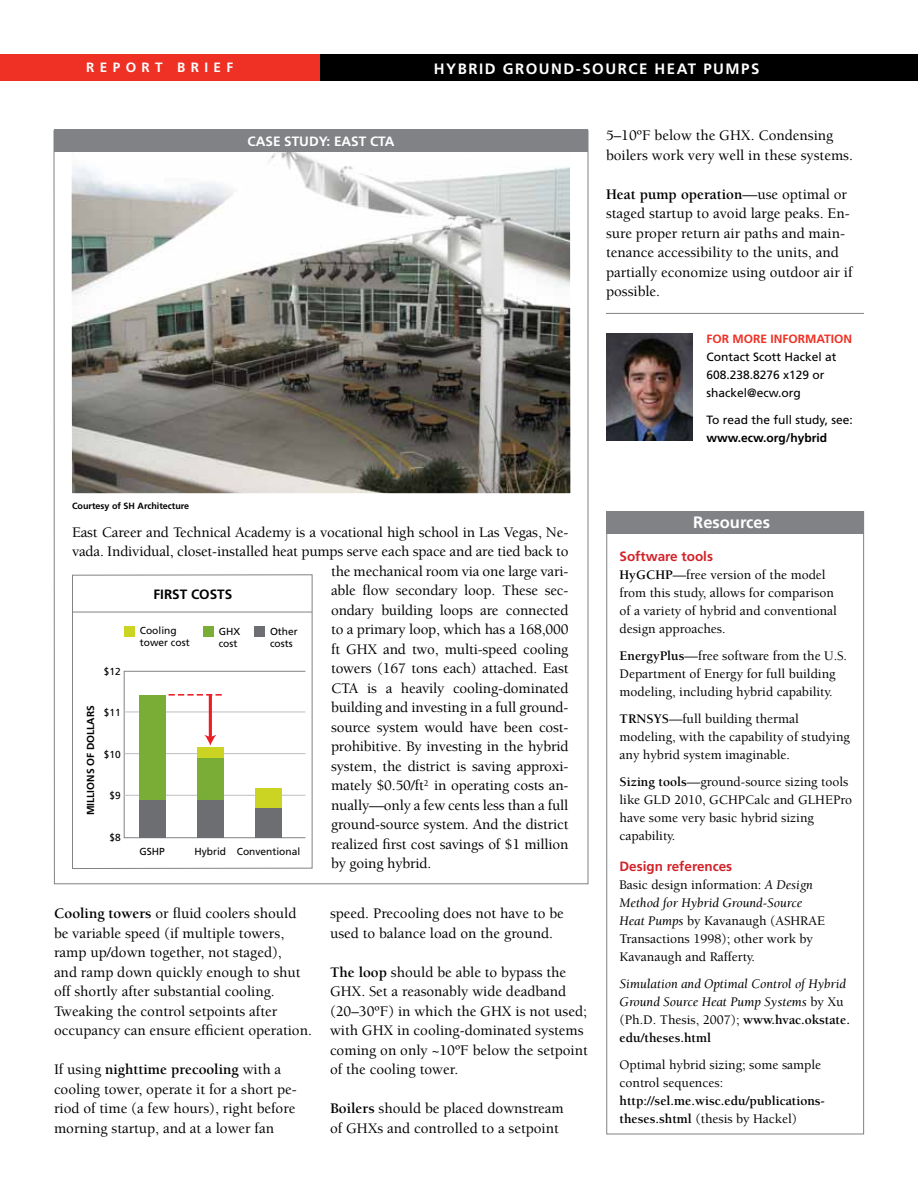
<style>
.page{position:relative;width:918px;height:1188px;background:#fff}
.page>*{position:absolute;margin:0;border:0;box-sizing:border-box;transform-origin:0 0}
.t1{font:700 16.5px "Frutiger";color:#fff}
.t2{font:500 15px/19.5px "Berkeley";color:#000}
.t3{font:700 15px "Frutiger";letter-spacing:.1em;color:#fff}
.t4{font:500 13.5px/18px "Berkeley";color:#000}
.t5{font:italic 13.5px/18px "Berkeley";color:#000}
.t6{font:700 13.5px/18px "Berkeley";color:#000}
.t7{font:700 13.5px "Frutiger";color:#d2232a}
.t8{font:700 13.5px "Frutiger";color:#fff}
.t9{font:700 13.5px "Frutiger";letter-spacing:.4em;color:#fff}
.t10{font:700 13.5px "Frutiger";color:#000}
.t11{font:12px/18px "Frutiger";color:#000}
.t12{font:700 12px "Frutiger";color:#ee3124}
.t13{font:700 12px "Frutiger";color:#000}
.t14{font:10.2px/12.6px "Frutiger";color:#000}
.t15{font:700 10.2px "Frutiger";color:#000}
.t16{font:700 9px "Frutiger";color:#000}
.s1{font-weight:700}
.s2{font-weight:400;font-style:italic}
.s3{font-weight:500;font-style:normal}
.s4{font-weight:700;font-style:normal}
.s5{font-weight:500}
</style>
<div class="page">
<div style="left:320px;top:54px;width:598px;height:27px;background:#000"></div>
<div style="left:0;top:54px;width:320px;height:27px;background:#ee3124"></div>
<div style="left:606px;top:511px;width:258px;height:23px;background:#808285"></div>
<div style="left:606px;top:511px;width:258px;height:623px;border:1px solid #808285"></div>
<img style="left:606px;top:333px;width:87px;height:107px">
<hr style="left:606px;top:313px;width:258px;height:1px;background:#808285">
<img style="left:72px;top:152px;width:498px;height:341px">
<div style="left:124px;top:671px;width:181px;height:167px;border:1px solid #808285"></div>
<hr style="left:124px;top:712px;width:181px;height:1px;background:#bcbec0">
<hr style="left:124px;top:753px;width:181px;height:1px;background:#bcbec0">
<hr style="left:124px;top:795px;width:181px;height:1px;background:#bcbec0">
<div style="left:139px;top:799px;width:26px;height:39px;background:#6d6e71"></div>
<div style="left:139px;top:695px;width:26px;height:104px;background:#79ad36"></div>
<div style="left:255px;top:807px;width:27px;height:31px;background:#6d6e71"></div>
<div style="left:255px;top:788px;width:27px;height:19px;background:#cbd422"></div>
<div style="left:197px;top:799px;width:27px;height:39px;background:#6d6e71"></div>
<div style="left:197px;top:757px;width:27px;height:42px;background:#79ad36"></div>
<div style="left:197px;top:747px;width:27px;height:10px;background:#cbd422"></div>
<svg style="left:169px;top:694px;width:53px;height:2px"></svg>
<hr style="left:209px;top:695px;width:3px;height:43px;background:#ed1d24">
<svg style="left:204px;top:735px;width:12px;height:11px"></svg>
<div style="left:124px;top:627px;width:11px;height:10px;background:#cbd422"></div>
<div style="left:203px;top:627px;width:11px;height:10px;background:#79ad36"></div>
<div style="left:255px;top:627px;width:10px;height:10px;background:#6d6e71"></div>
<div style="left:72px;top:574px;width:240px;height:295px;border:1px solid #808285"></div>
<hr style="left:72px;top:612px;width:240px;height:1px;background:#808285">
<div style="left:54px;top:129px;width:534px;height:23px;background:#808285"></div>
<p class="t9" style="left:86px;top:60px;width:148px">REPORT BRIEF</p>
<p class="t3" style="left:434px;top:60px;width:327px">HYBRID GROUND-SOURCE HEAT PUMPS</p>
<p class="t8" style="left:248px;top:133px;width:148px">CASE STUDY: EAST CTA</p>
<p class="t2" style="left:606px;top:126px;width:248px">5–10ºF below the GHX. Condensing boilers work very well in these systems.</p>
<p class="t2" style="left:606px;top:185px;width:248px"><span class="s1">Heat pump operation</span>—use optimal or staged startup to avoid large peaks. En&shy;sure proper return air paths and main&shy;tenance accessibility to the units, and partially economize using outdoor air if possible.</p>
<p class="t12" style="left:706px;top:331px;width:147px">FOR MORE INFORMATION</p>
<p class="t11" style="left:706px;top:347px;width:132px">Contact Scott Hackel at<br>608.238.8276 x129 or shackel@ecw.org</p>
<p class="t11" style="left:706px;top:410px;width:148px">To read the full study, see:</p>
<p class="t13" style="left:706px;top:430px;width:122px">www.ecw.org/hybrid</p>
<p class="t16" style="left:72px;top:501px;width:119px">Courtesy of SH Architecture</p>
<p class="t2" style="left:72px;top:523px;width:498px">East Career and Technical Academy is a vocational high school in Las Vegas, Ne-</p>
<p class="t2" style="left:72px;top:542px;width:498px">vada. Individual, closet-installed heat pumps serve each space and are tied back to</p>
<p class="t2" style="left:331px;top:562px;width:239px">the mechanical room via one large vari-</p>
<p class="t2" style="left:331px;top:581px;width:239px">able flow secondary loop. These sec-</p>
<p class="t2" style="left:331px;top:601px;width:239px">ondary building loops are connected</p>
<p class="t2" style="left:331px;top:620px;width:239px">to a primary loop, which has a 168,000</p>
<p class="t2" style="left:331px;top:640px;width:239px">ft GHX and two, multi-speed cooling</p>
<p class="t2" style="left:331px;top:659px;width:239px">towers (167 tons each) attached. East</p>
<p class="t2" style="left:331px;top:679px;width:239px">CTA is a heavily cooling-dominated</p>
<p class="t2" style="left:331px;top:698px;width:239px">building and investing in a full ground-</p>
<p class="t2" style="left:331px;top:718px;width:239px">source system would have been cost-</p>
<p class="t2" style="left:331px;top:737px;width:239px">prohibitive. By investing in the hybrid</p>
<p class="t2" style="left:331px;top:757px;width:239px">system, the district is saving approxi-</p>
<p class="t2" style="left:331px;top:776px;width:239px">mately $0.50/ft<sup>2</sup> in operating costs an-</p>
<p class="t2" style="left:331px;top:796px;width:239px">nually—only a few cents less than a full</p>
<p class="t2" style="left:331px;top:815px;width:239px">ground-source system. And the district</p>
<p class="t2" style="left:331px;top:835px;width:239px">realized first cost savings of $1 million</p>
<p class="t2" style="left:331px;top:854px;width:102px">by going hybrid.</p>
<p class="t10" style="left:154px;top:586px;width:80px">FIRST COSTS</p>
<p class="t14" style="left:140px;top:624px;width:51px">Cooling tower cost</p>
<p class="t14" style="left:270px;top:625px;width:29px">Other costs</p>
<p class="t14" style="left:219px;top:625px;width:23px">GHX cost</p>
<p class="t14" style="left:104px;top:665px;width:18px">$12</p>
<p class="t14" style="left:104px;top:706px;width:18px">$11</p>
<p class="t14" style="left:104px;top:748px;width:18px">$10</p>
<p class="t14" style="left:110px;top:789px;width:13px">$9</p>
<p class="t14" style="left:110px;top:831px;width:13px">$8</p>
<p class="t15" style="left:85px;top:815px;width:111px;rotate:-90deg">MILLIONS OF DOLLARS</p>
<p class="t14" style="left:195px;top:845px;width:107px">Hybrid Conventional</p>
<p class="t14" style="left:140px;top:845px;width:27px">GSHP</p>
<p class="t2" style="left:54px;top:904px;width:259px"><span class="s1">Cooling towers</span> or fluid coolers should be variable speed (if multiple towers, ramp up/down together, not staged),<br>and ramp down quickly enough to shut off shortly after substantial cooling.<br>Tweaking the control setpoints after occupancy can ensure efficient operation.</p>
<p class="t2" style="left:54px;top:1060px;width:244px">If using <span class="s1">nighttime precooling</span> with a cooling tower, operate it for a short pe&shy;riod of time (a few hours), right before morning startup, and at a lower fan</p>
<p class="t2" style="left:330px;top:904px;width:235px">speed. Precooling does not have to be used to balance load on the ground.</p>
<p class="t2" style="left:330px;top:962px;width:259px"><span class="s1">The loop</span> should be able to bypass the GHX. Set a reasonably wide deadband (20–30ºF) in which the GHX is not used; with GHX in cooling-dominated systems coming on only ~10ºF below the setpoint of the cooling tower.</p>
<p class="t2" style="left:330px;top:1099px;width:235px"><span class="s1">Boilers</span> should be placed downstream of GHXs and controlled to a setpoint</p>
<p class="t1" style="left:693px;top:513px;width:78px">Resources</p>
<p class="t7" style="left:620px;top:548px;width:95px">Software tools</p>
<p class="t4" style="left:620px;top:566px;width:219px"><span class="s1">HyGCHP</span>—free version of the model from this study, allows for comparison of a variety of hybrid and conventional design approaches.</p>
<p class="t4" style="left:620px;top:647px;width:229px"><span class="s1">EnergyPlus</span>—free software from the U.S.<br>Department of Energy for full building modeling, including hybrid capability.</p>
<p class="t4" style="left:620px;top:710px;width:232px"><span class="s1">TRNSYS</span>—full building thermal modeling, with the capability of studying any hybrid system imaginable.</p>
<p class="t4" style="left:620px;top:773px;width:234px"><span class="s1">Sizing tools</span>—ground-source sizing tools like GLD 2010, GCHPCalc and GLHEPro have some very basic hybrid sizing capability.</p>
<p class="t7" style="left:620px;top:858px;width:114px">Design references</p>
<p class="t4" style="left:620px;top:876px;width:207px">Basic design information: <span class="s2">A Design<br>Method for Hybrid Ground-Source<br>Heat Pumps</span> by Kavanaugh (ASHRAE<br>Transactions 1998); other work by<br>Kavanaugh and Rafferty.</p>
<p class="t5" style="left:620px;top:975px;width:232px">Simulation and Optimal Control of Hybrid Ground Source Heat Pump Systems <span class="s3">by Xu (Ph.D. Thesis, 2007);</span> <span class="s4">www.hvac.okstate. edu/theses.html</span></p>
<p class="t4" style="left:620px;top:1056px;width:203px">Optimal hybrid sizing; some sample control sequences:</p>
<p class="t6" style="left:620px;top:1092px;width:206px">http://sel.me.wisc.edu/publications&shy;theses.shtml <span class="s5">(thesis by Hackel)</span></p>
</div>
